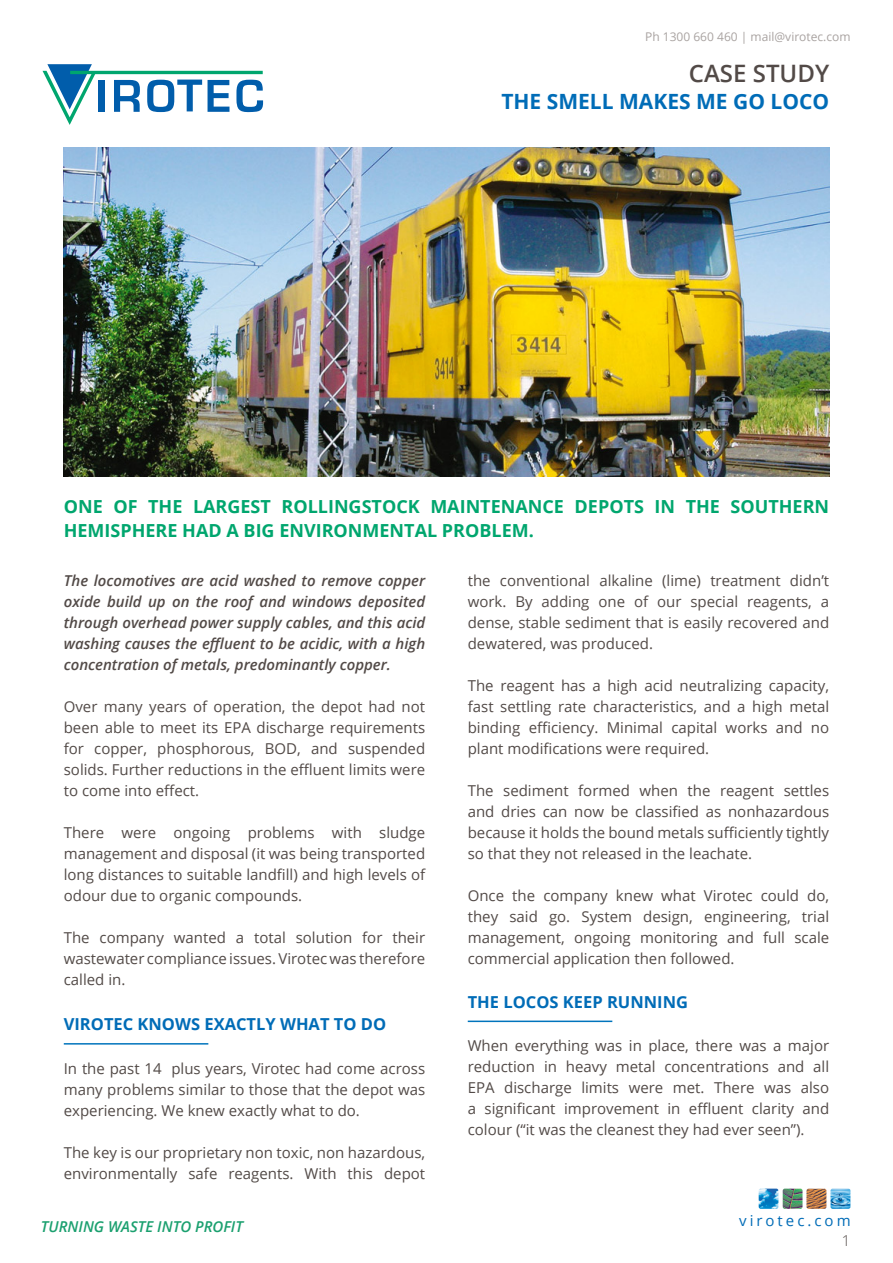
<style>
.page{position:relative;width:893px;height:1263px;background:#fff}
.page>*{position:absolute;margin:0;border:0;box-sizing:border-box;transform-origin:0 0}
.Aqua_Italic_Gil{font:600 24px "Open Sans";color:#524a47}
.Aqua_Italic_Gil-2{font:700 21px "Open Sans";color:#006cb7}
.Aqua_Italic_Gil-3{font:700 18px/24px "Open Sans";color:#00a66e}
.Paragraph_Style_1{font:700 16.5px "Open Sans";color:#006cb7}
.Aqua_Italic_Gil-4{font:15px/21px "Open Sans";color:#524a47;text-align:justify}
.Aqua_Italic_Gil-5{font:italic 600 15px/21px "Open Sans";color:#524a47;text-align:justify}
.t1{font:italic 600 15px "Open Sans";color:#1ba06f}
.t2{font:15px "Open Sans";letter-spacing:.2em;color:#006cb7}
.Aqua_Italic_Gil-6{font:300 15px "Open Sans";color:#524a47}
.t3{font:12px "Open Sans";color:#a9a3a1}
</style>
<div class="page">
<img style="left:759px;top:1188px;width:19px;height:21px">
<img style="left:783px;top:1188px;width:19px;height:21px">
<img style="left:806px;top:1189px;width:20px;height:20px">
<img style="left:830px;top:1188px;width:20px;height:21px">
<svg style="left:43px;top:64px;width:53px;height:61px"></svg>
<hr style="left:70px;top:71px;width:193px;height:3px;background:#00a66e">
<div style="left:99px;top:80px;width:6px;height:32px;background:#015dab"></div>
<svg style="left:114px;top:80px;width:26px;height:32px"></svg>
<svg style="left:147px;top:80px;width:55px;height:32px"></svg>
<svg style="left:208px;top:80px;width:21px;height:32px"></svg>
<svg style="left:236px;top:80px;width:27px;height:32px"></svg>
<img style="left:64px;top:148px;width:765px;height:328px">
<hr style="left:64px;top:1043px;width:144px;height:1px;background:#0074bc">
<hr style="left:468px;top:1020px;width:144px;height:2px;background:#0074bc">
<p class="t3" style="left:645px;top:28px;width:207px">Ph 1300 660 460 | mail@virotec.com</p>
<p class="Aqua_Italic_Gil" style="left:689px;top:57px;width:142px">CASE STUDY</p>
<p class="Aqua_Italic_Gil-2" style="left:501px;top:87px;width:329px">THE SMELL MAKES ME GO LOCO</p>
<p class="Aqua_Italic_Gil-3" style="left:64px;top:494px;width:767px">ONE OF THE LARGEST ROLLINGSTOCK MAINTENANCE DEPOTS IN THE SOUTHERN<br>HEMISPHERE HAD A BIG ENVIRONMENTAL PROBLEM.</p>
<p class="Aqua_Italic_Gil-5" style="left:64px;top:570px;width:363px">The locomotives are acid washed to remove copper oxide build up on the roof and windows deposited through overhead power supply cables, and this acid washing causes the effluent to be acidic, with a high concentration of metals, predominantly copper.</p>
<p class="Aqua_Italic_Gil-4" style="left:64px;top:696px;width:363px">Over many years of operation, the depot had not been able to meet its EPA discharge requirements for copper, phosphorous, BOD, and suspended solids. Further reductions in the effluent limits were to come into effect.</p>
<p class="Aqua_Italic_Gil-4" style="left:64px;top:822px;width:363px">There were ongoing problems with sludge management and disposal (it was being transported long distances to suitable landfill) and high levels of odour due to organic compounds.</p>
<p class="Aqua_Italic_Gil-4" style="left:64px;top:927px;width:363px">The company wanted a total solution for their wastewater compliance issues. Virotec was therefore called in.</p>
<p class="Paragraph_Style_1" style="left:64px;top:1013px;width:324px">VIROTEC KNOWS EXACTLY WHAT TO DO</p>
<p class="Aqua_Italic_Gil-4" style="left:64px;top:1057px;width:363px">In the past 14 plus years, Virotec had come across many problems similar to those that the depot was experiencing. We knew exactly what to do.</p>
<p class="Aqua_Italic_Gil-4" style="left:64px;top:1141px;width:363px">The key is our proprietary non toxic, non hazardous, environmentally safe reagents. With this depot</p>
<p class="Aqua_Italic_Gil-4" style="left:468px;top:570px;width:363px">the conventional alkaline (lime) treatment didn’t work. By adding one of our special reagents, a dense, stable sediment that is easily recovered and dewatered, was produced.</p>
<p class="Aqua_Italic_Gil-4" style="left:468px;top:675px;width:363px">The reagent has a high acid neutralizing capacity, fast settling rate characteristics, and a high metal binding efficiency. Minimal capital works and no plant modifications were required.</p>
<p class="Aqua_Italic_Gil-4" style="left:468px;top:780px;width:363px">The sediment formed when the reagent settles and dries can now be classified as nonhazardous because it holds the bound metals sufficiently tightly so that they not released in the leachate.</p>
<p class="Aqua_Italic_Gil-4" style="left:468px;top:885px;width:363px">Once the company knew what Virotec could do, they said go. System design, engineering, trial management, ongoing monitoring and full scale commercial application then followed.</p>
<p class="Paragraph_Style_1" style="left:468px;top:990px;width:222px">THE LOCOS KEEP RUNNING</p>
<p class="Aqua_Italic_Gil-4" style="left:468px;top:1035px;width:363px">When everything was in place, there was a major reduction in heavy metal concentrations and all EPA discharge limits were met. There was also a significant improvement in effluent clarity and colour (“it was the cleanest they had ever seen”).</p>
<p class="t1" style="left:41px;top:1216px;width:204px">TURNING WASTE INTO PROFIT</p>
<p class="t2" style="left:739px;top:1210px;width:113px">virotec.com</p>
<p class="Aqua_Italic_Gil-6" style="left:842px;top:1230px;width:10px">1</p>
</div>
